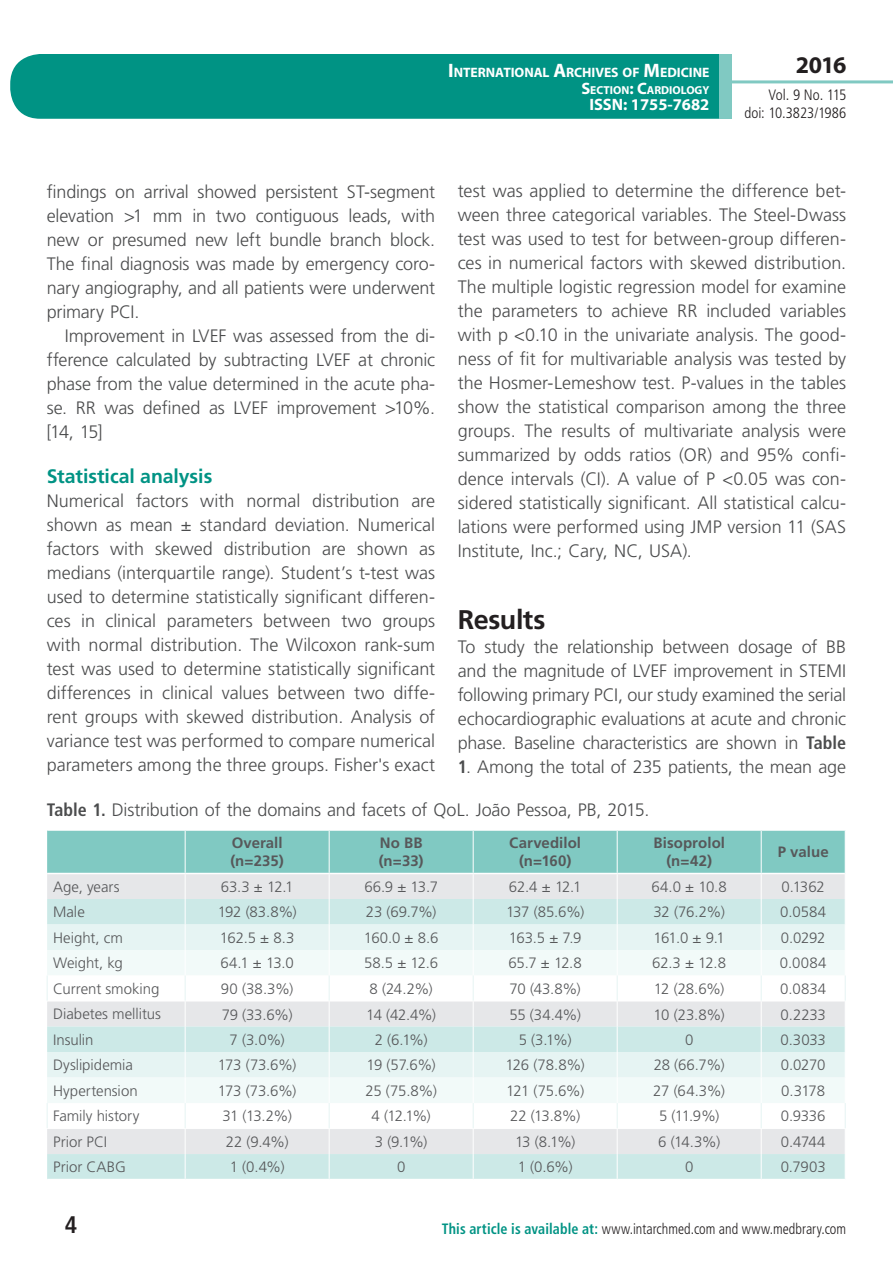
<style>
.page{position:relative;width:893px;height:1263px;background:#fff}
.page>*{position:absolute;margin:0;border:0;box-sizing:border-box;transform-origin:0 0}
.t1{font:700 27px "Frutiger LT Std";letter-spacing:-.02em;color:#231f20}
.t2{font:700 24px "Myriad Pro";color:#231f20}
.t3{font:700 condensed 24px "Frutiger LT Std";color:#231f20}
.t4{font:700 19.5px "Frutiger LT Std";letter-spacing:-.005em;color:#009384}
.t5{font:300 18px/24px "Frutiger LT Std";letter-spacing:-.01em;color:#4b4c4d;text-align:justify}
.t6{font:700 16.5px "Myriad Pro";color:#fff}
.t7{font:300 15px "Frutiger LT Std";letter-spacing:-.005em;color:#57585a}
.t8{font:700 15px/18px "Frutiger LT Std";letter-spacing:.005em;color:#57585a}
.t9{font:300 condensed 15px "Frutiger LT Std";letter-spacing:.005em;color:#231f20;scale:.94 1}
.t10{font:300 condensed 15px/18px "Frutiger LT Std";letter-spacing:.005em;color:#231f20;text-align:right}
.t11{font:700 13.65px "Myriad Pro";letter-spacing:-.005em;color:#fff}
.t12{font:700 11.55px "Myriad Pro";color:#fff}
.s1{font-size:19.5px}
.s2{font-size:16.5px}
.s3{font-weight:700;font-stretch:condensed}
.s4{font-weight:700;color:#009384}
</style>
<div class="page">
<div style="left:10px;top:54px;width:775px;height:65px;background:#009384;border-radius:30px"></div>
<div style="left:732px;top:0;width:161px;height:157px;background:#fff"></div>
<hr style="left:730px;top:80px;width:163px;height:3px;background:#80c9c2">
<div style="left:719px;top:54px;width:13px;height:65px;background:#80c9c2"></div>
<svg style="left:47px;top:830px;width:799px;height:349px"></svg>
<hr style="left:47px;top:873px;width:138px;height:1px;background:#fff">
<hr style="left:185px;top:873px;width:144px;height:1px;background:#fff">
<hr style="left:329px;top:873px;width:144px;height:1px;background:#fff">
<hr style="left:473px;top:873px;width:144px;height:1px;background:#fff">
<hr style="left:617px;top:873px;width:144px;height:1px;background:#fff">
<hr style="left:761px;top:873px;width:84px;height:1px;background:#fff">
<p class="t11" style="left:448px;top:64px;width:263px"><span class="s1">I</span>NTERNATIONAL <span class="s1">A</span>RCHIVES OF <span class="s1">M</span>EDICINE</p>
<p class="t12" style="left:581px;top:82px;width:130px"><span class="s2">S</span>ECTION<span class="s2">: C</span>ARDIOLOGY</p>
<p class="t6" style="left:589px;top:94px;width:122px">ISSN: 1755-7682</p>
<h2 class="t2" style="left:796px;top:49px;width:52px">2016</h2>
<p class="t10" style="left:744px;top:86px;width:103px">Vol. 9 No. 115 doi: 10.3823/1986</p>
<p class="t5" style="left:458px;top:179px;width:390px">test was applied to determine the difference bet&shy;ween three categorical variables. The Steel-Dwass test was used to test for between-group differen&shy;ces in numerical factors with skewed distribution.<br>The multiple logistic regression model for examine the parameters to achieve RR included variables with p &lt;0.10 in the univariate analysis. The good&shy;ness of fit for multivariable analysis was tested by the Hosmer-Lemeshow test. P-values in the tables show the statistical comparison among the three groups. The results of multivariate analysis were summarized by odds ratios (OR) and 95% confi&shy;dence intervals (CI). A value of P &lt;0.05 was con&shy;sidered statistically significant. All statistical calcu&shy;lations were performed using JMP version 11 (SAS Institute, Inc.; Cary, NC, USA).</p>
<p class="t5" style="left:47px;top:180px;width:390px">findings on arrival showed persistent ST-segment elevation &gt;1 mm in two contiguous leads, with new or presumed new left bundle branch block.<br>The final diagnosis was made by emergency coro&shy;nary angiography, and all patients were underwent primary PCI.</p>
<p class="t5" style="left:47px;top:324px;width:390px;text-indent:18px">Improvement in LVEF was assessed from the di&shy;fference calculated by subtracting LVEF at chronic phase from the value determined in the acute pha&shy;se. RR was defined as LVEF improvement &gt;10%. [14, 15]</p>
<p class="t4" style="left:47px;top:465px;width:167px">Statistical analysis</p>
<p class="t5" style="left:47px;top:489px;width:390px">Numerical factors with normal distribution are shown as mean ± standard deviation. Numerical factors with skewed distribution are shown as medians (interquartile range). Student’s t-test was used to determine statistically significant differen&shy;ces in clinical parameters between two groups with normal distribution. The Wilcoxon rank-sum test was used to determine statistically significant differences in clinical values between two diffe&shy;rent groups with skewed distribution. Analysis of variance test was performed to compare numerical parameters among the three groups. Fisher's exact</p>
<h1 class="t1" style="left:458px;top:604px;width:89px">Results</h1>
<p class="t5" style="left:458px;top:635px;width:390px">To study the relationship between dosage of BB and the magnitude of LVEF improvement in STEMI following primary PCI, our study examined the serial echocardiographic evaluations at acute and chronic phase. Baseline characteristics are shown in <span class="s3">Table</span></p>
<p class="t5" style="left:458px;top:755px;width:390px"><span class="s3">1</span>. Among the total of 235 patients, the mean age</p>
<p class="t5" style="left:47px;top:798px;width:604px"><span class="s3">Table 1.</span> Distribution of the domains and facets of QoL. João Pessoa, PB, 2015.</p>
<p class="t8" style="left:230px;top:834px;width:55px">Overall (n=235)</p>
<p class="t8" style="left:379px;top:834px;width:46px">No BB (n=33)</p>
<p class="t8" style="left:509px;top:834px;width:73px;text-align:center">Carvedilol (n=160)</p>
<p class="t8" style="left:653px;top:834px;width:73px;text-align:center">Bisoprolol (n=42)</p>
<p class="t8" style="left:778px;top:843px;width:52px">P value</p>
<p class="t7" style="left:53px;top:878px;width:68px">Age, years</p>
<p class="t7" style="left:221px;top:878px;width:74px">63.3 ± 12.1</p>
<p class="t7" style="left:364px;top:878px;width:75px">66.9 ± 13.7</p>
<p class="t7" style="left:509px;top:878px;width:74px">62.4 ± 12.1</p>
<p class="t7" style="left:652px;top:878px;width:77px">64.0 ± 10.8</p>
<p class="t7" style="left:782px;top:878px;width:45px">0.1362</p>
<p class="t7" style="left:53px;top:904px;width:33px">Male</p>
<p class="t7" style="left:218px;top:904px;width:81px">192 (83.8%)</p>
<p class="t7" style="left:366px;top:904px;width:72px">23 (69.7%)</p>
<p class="t7" style="left:506px;top:904px;width:80px">137 (85.6%)</p>
<p class="t7" style="left:654px;top:904px;width:73px">32 (76.2%)</p>
<p class="t7" style="left:780px;top:904px;width:48px">0.0584</p>
<p class="t7" style="left:53px;top:929px;width:71px">Height, cm</p>
<p class="t7" style="left:220px;top:929px;width:76px">162.5 ± 8.3</p>
<p class="t7" style="left:364px;top:929px;width:76px">160.0 ± 8.6</p>
<p class="t7" style="left:509px;top:929px;width:74px">163.5 ± 7.9</p>
<p class="t7" style="left:653px;top:929px;width:73px">161.0 ± 9.1</p>
<p class="t7" style="left:781px;top:929px;width:46px">0.0292</p>
<p class="t7" style="left:53px;top:955px;width:71px">Weight, kg</p>
<p class="t7" style="left:220px;top:955px;width:75px">64.1 ± 13.0</p>
<p class="t7" style="left:364px;top:955px;width:76px">58.5 ± 12.6</p>
<p class="t7" style="left:508px;top:955px;width:75px">65.7 ± 12.8</p>
<p class="t7" style="left:652px;top:955px;width:75px">62.3 ± 12.8</p>
<p class="t7" style="left:780px;top:955px;width:48px">0.0084</p>
<p class="t7" style="left:53px;top:980px;width:108px">Current smoking</p>
<p class="t7" style="left:221px;top:980px;width:74px">90 (38.3%)</p>
<p class="t7" style="left:370px;top:980px;width:65px">8 (24.2%)</p>
<p class="t7" style="left:510px;top:980px;width:73px">70 (43.8%)</p>
<p class="t7" style="left:654px;top:980px;width:72px">12 (28.6%)</p>
<p class="t7" style="left:780px;top:980px;width:48px">0.0834</p>
<p class="t7" style="left:53px;top:1006px;width:109px">Diabetes mellitus</p>
<p class="t7" style="left:222px;top:1006px;width:72px">79 (33.6%)</p>
<p class="t7" style="left:366px;top:1006px;width:71px">14 (42.4%)</p>
<p class="t7" style="left:509px;top:1006px;width:73px">55 (34.4%)</p>
<p class="t7" style="left:654px;top:1006px;width:73px">10 (23.8%)</p>
<p class="t7" style="left:780px;top:1006px;width:47px">0.2233</p>
<p class="t7" style="left:53px;top:1031px;width:42px">Insulin</p>
<p class="t7" style="left:230px;top:1031px;width:57px">7 (3.0%)</p>
<p class="t7" style="left:375px;top:1031px;width:54px">2 (6.1%)</p>
<p class="t7" style="left:519px;top:1031px;width:54px">5 (3.1%)</p>
<p class="t7" style="left:685px;top:1031px;width:10px">0</p>
<p class="t7" style="left:781px;top:1031px;width:47px">0.3033</p>
<p class="t7" style="left:53px;top:1057px;width:81px">Dyslipidemia</p>
<p class="t7" style="left:218px;top:1057px;width:80px">173 (73.6%)</p>
<p class="t7" style="left:367px;top:1057px;width:71px">19 (57.6%)</p>
<p class="t7" style="left:506px;top:1057px;width:81px">126 (78.8%)</p>
<p class="t7" style="left:654px;top:1057px;width:73px">28 (66.7%)</p>
<p class="t7" style="left:781px;top:1057px;width:46px">0.0270</p>
<p class="t7" style="left:53px;top:1082px;width:86px">Hypertension</p>
<p class="t7" style="left:218px;top:1082px;width:80px">173 (73.6%)</p>
<p class="t7" style="left:365px;top:1082px;width:73px">25 (75.8%)</p>
<p class="t7" style="left:506px;top:1082px;width:80px">121 (75.6%)</p>
<p class="t7" style="left:653px;top:1082px;width:73px">27 (64.3%)</p>
<p class="t7" style="left:781px;top:1082px;width:45px">0.3178</p>
<p class="t7" style="left:53px;top:1108px;width:88px">Family history</p>
<p class="t7" style="left:222px;top:1107px;width:71px">31 (13.2%)</p>
<p class="t7" style="left:371px;top:1107px;width:61px">4 (12.1%)</p>
<p class="t7" style="left:510px;top:1107px;width:72px">22 (13.8%)</p>
<p class="t7" style="left:659px;top:1107px;width:62px">5 (11.9%)</p>
<p class="t7" style="left:781px;top:1107px;width:46px">0.9336</p>
<p class="t7" style="left:53px;top:1133px;width:56px">Prior PCI</p>
<p class="t7" style="left:226px;top:1133px;width:64px">22 (9.4%)</p>
<p class="t7" style="left:375px;top:1133px;width:54px">3 (9.1%)</p>
<p class="t7" style="left:515px;top:1133px;width:62px">13 (8.1%)</p>
<p class="t7" style="left:658px;top:1133px;width:64px">6 (14.3%)</p>
<p class="t7" style="left:781px;top:1133px;width:46px">0.4744</p>
<p class="t7" style="left:53px;top:1159px;width:74px">Prior CABG</p>
<p class="t7" style="left:230px;top:1158px;width:56px">1 (0.4%)</p>
<p class="t7" style="left:397px;top:1158px;width:10px">0</p>
<p class="t7" style="left:518px;top:1158px;width:56px">1 (0.6%)</p>
<p class="t7" style="left:685px;top:1158px;width:10px">0</p>
<p class="t7" style="left:781px;top:1158px;width:46px">0.7903</p>
<h2 class="t3" style="left:65px;top:1210px;width:14px">4</h2>
<p class="t9" style="left:442px;top:1220px;width:432px"><span class="s4">This article is available at:</span> www.intarchmed.com and www.medbrary.com</p>
</div>
